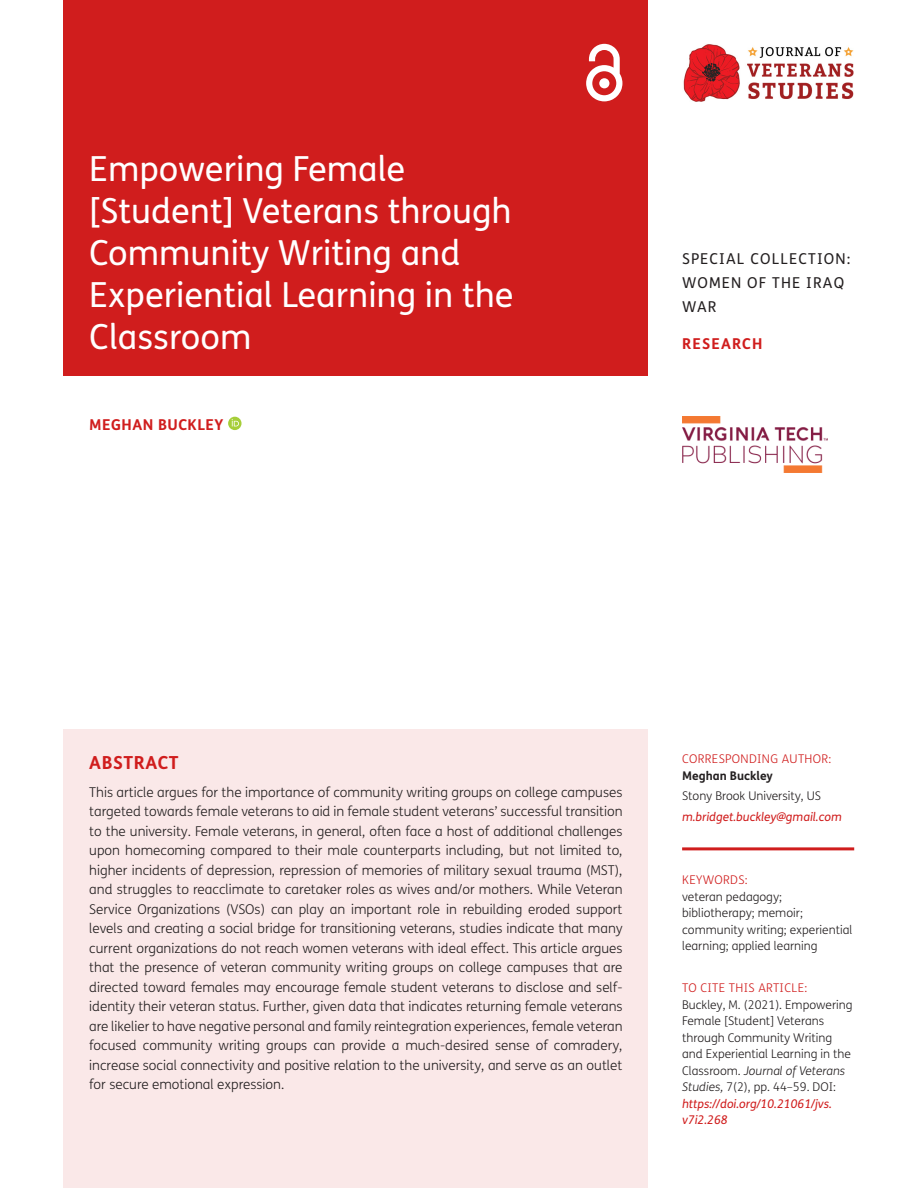
<style>
.page{position:relative;width:918px;height:1188px;background:#fff}
.page>*{position:absolute;margin:0;border:0;box-sizing:border-box;transform-origin:0 0}
.Article_Title{font:34.5px/42px "FS Me";color:#fff}
.Abstract_Heading{font:700 18px "FS Me";letter-spacing:.03em;color:#d01d1d}
.Article_Type{font:15px/24px "FS Me";letter-spacing:.075em;color:#231f20}
.Cover_Authors{font:700 15px "FS Me";letter-spacing:.03em;color:#d01d1d}
.Article_Type-2{font:700 15px "FS Me";letter-spacing:.075em;color:#d01d1d}
.Abstract_Copy{font:300 13.5px/19.5px "FS Me";color:#231f20;text-align:justify}
.Meta{font:300 12px/16.5px "FS Me";color:#231f20}
.Meta_Titles{font:300 12px "FS Me";letter-spacing:.03em;color:#d01d1d}
.Meta-2{font:italic 12px "FS Me";color:#d01d1d}
.Meta-3{font:700 12px "FS Me";color:#231f20}
.Meta_Titles_-_Rule_A{font:300 12px "FS Me";letter-spacing:.03em;color:#d01d1d}
.s1{font-style:italic}
.s2{font-weight:400;font-style:italic;color:#d01d1d}
</style>
<div class="page">
<div style="left:64px;top:0;width:584px;height:376px;background:#d01d1d"></div>
<svg style="left:586px;top:44px;width:36px;height:57px"></svg>
<img style="left:683px;top:44px;width:171px;height:58px">
<img style="left:682px;top:417px;width:146px;height:55px">
<div style="left:64px;top:729px;width:584px;height:459px;background:#fae8e8"></div>
<hr style="left:682px;top:847px;width:172px;height:3px;background:#d01d1d">
<svg style="left:228px;top:417px;width:14px;height:13px"></svg>
<svg style="left:232px;top:419px;width:7px;height:7px"></svg>
<p class="Article_Title" style="left:89px;top:148px;width:426px">Empowering Female [Student] Veterans through<br>Community Writing and<br>Experiential Learning in the<br>Classroom</p>
<p class="Cover_Authors" style="left:89px;top:415px;width:136px">MEGHAN BUCKLEY</p>
<p class="Article_Type" style="left:682px;top:247px;width:170px">SPECIAL COLLECTION:<br>WOMEN OF THE IRAQ<br>WAR</p>
<p class="Article_Type-2" style="left:682px;top:334px;width:82px">RESEARCH</p>
<p class="Abstract_Heading" style="left:89px;top:751px;width:91px">ABSTRACT</p>
<p class="Abstract_Copy" style="left:89px;top:782px;width:535px">This article argues for the importance of community writing groups on college campuses targeted towards female veterans to aid in female student veterans’ successful transition to the university. Female veterans, in general, often face a host of additional challenges upon homecoming compared to their male counterparts including, but not limited to, higher incidents of depression, repression of memories of military sexual trauma (MST), and struggles to reacclimate to caretaker roles as wives and/or mothers. While Veteran Service Organizations (VSOs) can play an important role in rebuilding eroded support levels and creating a social bridge for transitioning veterans, studies indicate that many current organizations do not reach women veterans with ideal effect. This article argues that the presence of veteran community writing groups on college campuses that are directed toward females may encourage female student veterans to disclose and self&shy;identity their veteran status. Further, given data that indicates returning female veterans are likelier to have negative personal and family reintegration experiences, female veteran focused community writing groups can provide a much-desired sense of comradery, increase social connectivity and positive relation to the university, and serve as an outlet for secure emotional expression.</p>
<p class="Meta_Titles" style="left:682px;top:752px;width:151px">CORRESPONDING AUTHOR:</p>
<p class="Meta-3" style="left:682px;top:768px;width:92px">Meghan Buckley</p>
<p class="Meta" style="left:682px;top:788px;width:140px">Stony Brook University, US</p>
<p class="Meta-2" style="left:682px;top:810px;width:161px">m.bridget.buckley@gmail.com</p>
<p class="Meta_Titles_-_Rule_A" style="left:682px;top:873px;width:67px">KEYWORDS:</p>
<p class="Meta" style="left:682px;top:889px;width:172px">veteran pedagogy; bibliotherapy; memoir; community writing; experiential learning; applied learning</p>
<p class="Meta_Titles" style="left:682px;top:981px;width:127px">TO CITE THIS ARTICLE:</p>
<p class="Meta" style="left:682px;top:997px;width:172px">Buckley, M. (2021). Empowering<br>Female [Student] Veterans through Community Writing and Experiential Learning in the<br>Classroom. <span class="s1">Journal of Veterans<br>Studies,</span> 7(2), pp. 44–59. DOI: <span class="s2">https://doi.org/10.21061/jvs. v7i2.268</span></p>
</div>
